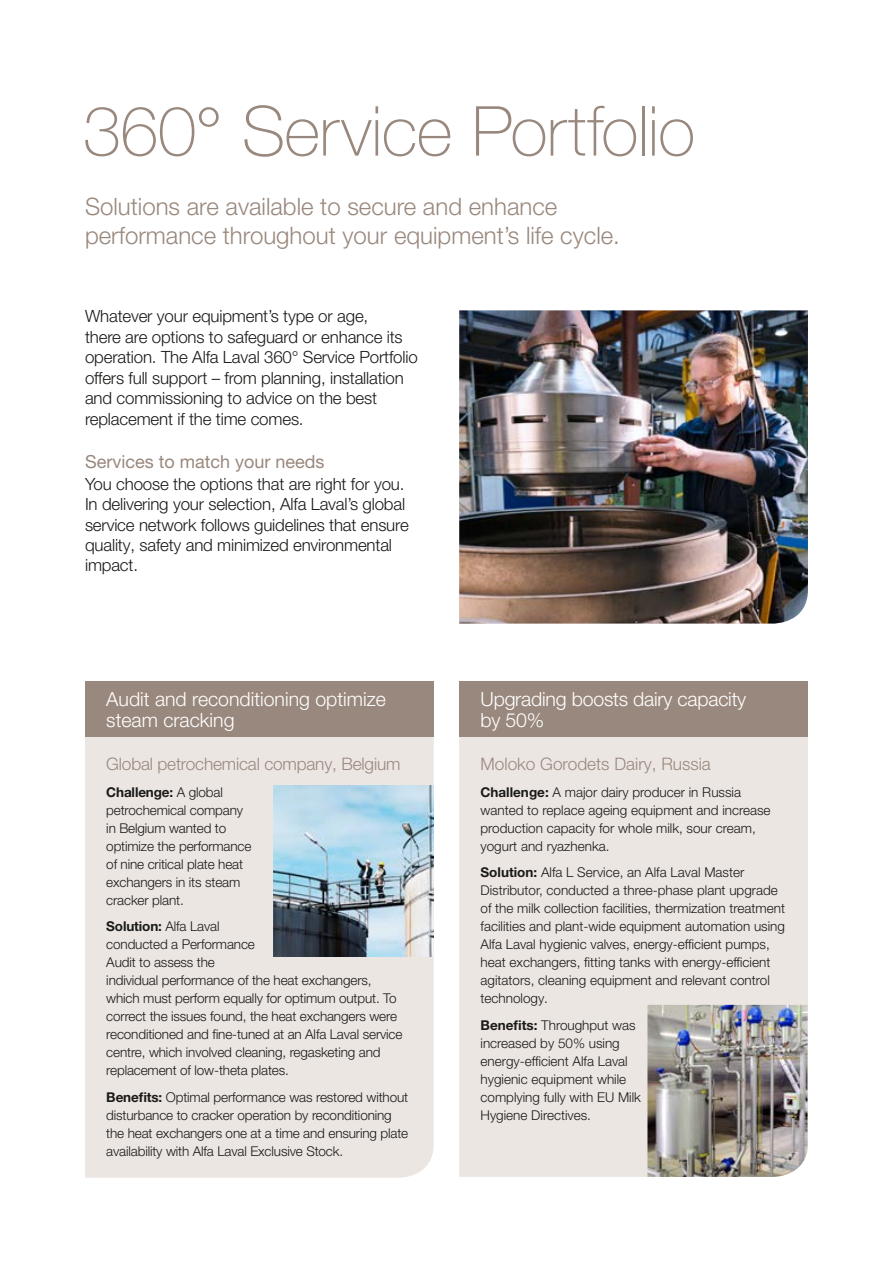
<style>
.page{position:relative;width:893px;height:1263px;background:#fff}
.page>*{position:absolute;margin:0;border:0;box-sizing:border-box;transform-origin:0 0}
.t1{font:100 69px "Helvetica Neue LT Pro";letter-spacing:-.015em;color:#99887d}
.t2{font:300 24px/28.8px "Helvetica Neue LT Pro";color:#99887d}
.t3{font:300 19.5px/21px "Helvetica Neue LT Pro";color:#fff}
.t4{font:18px "Helvetica Neue LT Pro";color:#99887d}
.t5{font:300 17.25px "Helvetica Neue LT Pro";letter-spacing:-.01em;color:#99887d}
.t6{font:300 16.8px/20.4px "Helvetica Neue LT Pro";letter-spacing:-.01em;color:#1a1a18}
.t7{font:300 13.5px/18px "Helvetica Neue LT Pro";letter-spacing:-.01em;color:#1a1a18}
.s1{font-weight:700}
</style>
<div class="page">
<div style="left:459px;top:737px;width:349px;height:440px;background:#ece6e3"></div>
<img style="left:459px;top:310px;width:349px;height:313px">
<div style="left:85px;top:737px;width:349px;height:441px;background:#ece6e3"></div>
<div style="left:85px;top:681px;width:349px;height:56px;background:#99887d"></div>
<div style="left:459px;top:681px;width:349px;height:56px;background:#99887d"></div>
<img style="left:647px;top:1005px;width:160px;height:172px">
<img style="left:273px;top:786px;width:161px;height:170px">
<h1 class="t1" style="left:83px;top:92px;width:614px">360° Service Portfolio</h1>
<h2 class="t2" style="left:85px;top:191px;width:536px">Solutions are available to secure and enhance performance throughout your equipment’s life cycle.</h2>
<p class="t6" style="left:85px;top:306px;width:334px">Whatever your equipment’s type or age,<br>there are options to safeguard or enhance its operation. The Alfa Laval 360° Service Portfolio offers full support – from planning, installation and commissioning to advice on the best replacement if the time comes.</p>
<h3 class="t4" style="left:85px;top:450px;width:241px">Services to match your needs</h3>
<p class="t6" style="left:85px;top:473px;width:325px">You choose the options that are right for you.<br>In delivering your selection, Alfa Laval’s global service network follows guidelines that ensure quality, safety and minimized environmental impact.</p>
<h3 class="t3" style="left:106px;top:688px;width:281px">Audit and reconditioning optimize steam cracking</h3>
<h3 class="t3" style="left:480px;top:688px;width:267px">Upgrading boosts dairy capacity by 50%</h3>
<p class="t5" style="left:106px;top:754px;width:296px">Global petrochemical company, Belgium</p>
<p class="t7" style="left:106px;top:783px;width:147px"><span class="s1">Challenge:</span> A global petrochemical company in Belgium wanted to optimize the performance of nine critical plate heat exchangers in its steam cracker plant.</p>
<p class="t7" style="left:106px;top:917px;width:298px"><span class="s1">Solution:</span> Alfa Laval<br>conducted a Performance<br>Audit to assess the<br>individual performance of the heat exchangers, which must perform equally for optimum output. To correct the issues found, the heat exchangers were reconditioned and fine-tuned at an Alfa Laval service centre, which involved cleaning, regasketing and replacement of low-theta plates.</p>
<p class="t7" style="left:106px;top:1088px;width:303px"><span class="s1">Benefits:</span> Optimal performance was restored without disturbance to cracker operation by reconditioning the heat exchangers one at a time and ensuring plate availability with Alfa Laval Exclusive Stock.</p>
<p class="t5" style="left:480px;top:754px;width:232px">Moloko Gorodets Dairy, Russia</p>
<p class="t7" style="left:480px;top:783px;width:292px"><span class="s1">Challenge:</span> A major dairy producer in Russia wanted to replace ageing equipment and increase production capacity for whole milk, sour cream, yogurt and ryazhenka.</p>
<p class="t7" style="left:480px;top:863px;width:306px"><span class="s1">Solution:</span> Alfa L Service, an Alfa Laval Master Distributor, conducted a three-phase plant upgrade of the milk collection facilities, thermization treatment facilities and plant-wide equipment automation using Alfa Laval hygienic valves, energy-efficient pumps, heat exchangers, fitting tanks with energy-efficient agitators, cleaning equipment and relevant control technology.</p>
<p class="t7" style="left:480px;top:1016px;width:162px"><span class="s1">Benefits:</span> Throughput was increased by 50% using energy-efficient Alfa Laval hygienic equipment while complying fully with EU Milk<br>Hygiene Directives.</p>
</div>
